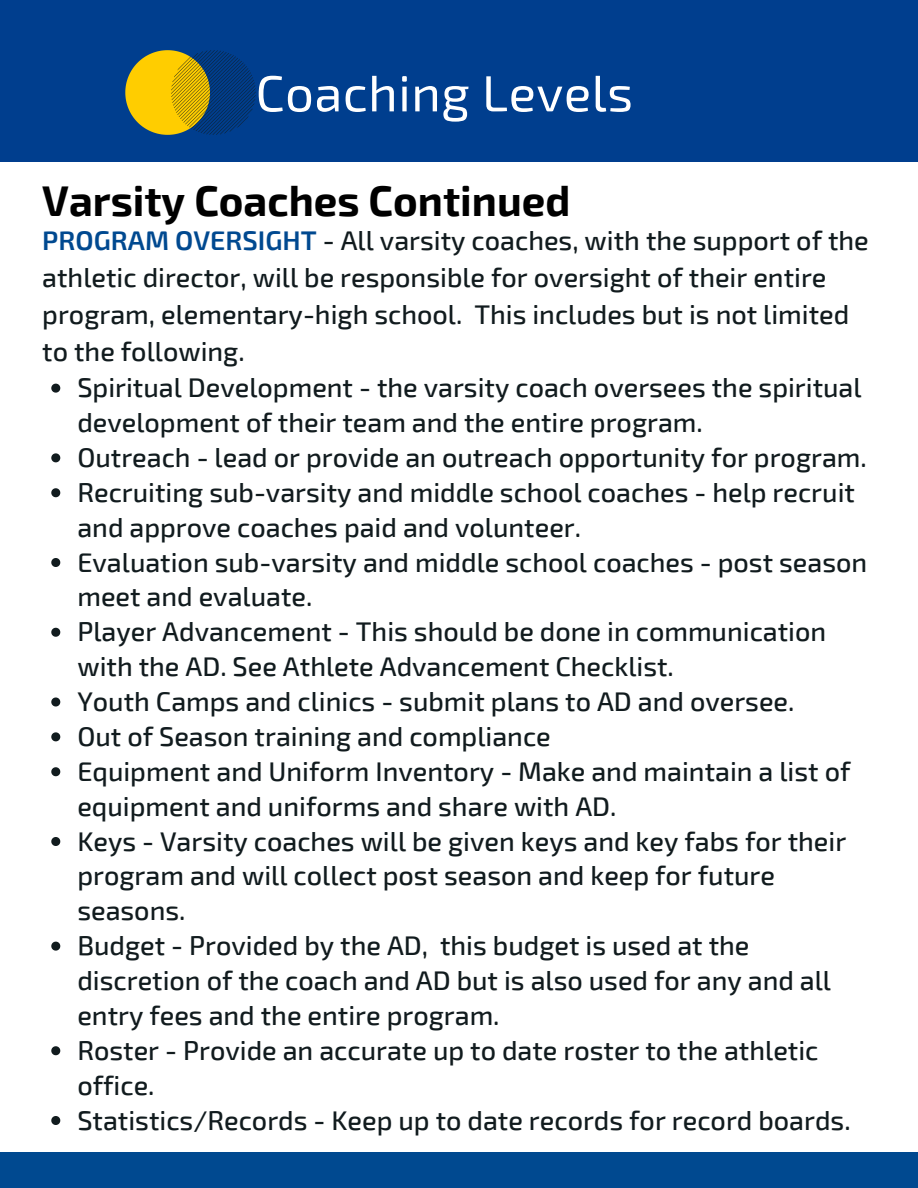
<style>
.page{position:relative;width:918px;height:1188px;background:#fff}
.page>*{position:absolute;margin:0;border:0;box-sizing:border-box;transform-origin:0 0}
.t1{font:50.85px "Exo 2";letter-spacing:.01em;color:#fff}
.t2{font:700 42px "Exo 2";color:#000}
.t3{font:500 27px/34.8px "Exo 2";color:#111b1e}
.s1{font-weight:600;color:#004990}
</style>
<div class="page">
<div style="left:0;top:1153px;width:918px;height:35px;background:#004990"></div>
<div style="left:0;top:0;width:918px;height:162px;background:#003e8e"></div>
<svg style="left:125px;top:50px;width:131px;height:85px"></svg>
<svg style="left:51px;top:384px;width:9px;height:9px"></svg>
<svg style="left:51px;top:453px;width:9px;height:9px"></svg>
<svg style="left:51px;top:488px;width:9px;height:9px"></svg>
<svg style="left:51px;top:558px;width:9px;height:9px"></svg>
<svg style="left:51px;top:628px;width:9px;height:9px"></svg>
<svg style="left:51px;top:698px;width:9px;height:9px"></svg>
<svg style="left:51px;top:732px;width:9px;height:9px"></svg>
<svg style="left:51px;top:767px;width:9px;height:9px"></svg>
<svg style="left:51px;top:837px;width:9px;height:9px"></svg>
<svg style="left:51px;top:942px;width:9px;height:9px"></svg>
<svg style="left:51px;top:1046px;width:9px;height:9px"></svg>
<svg style="left:51px;top:1116px;width:9px;height:9px"></svg>
<p class="t1" style="left:256px;top:61px;width:379px">Coaching Levels</p>
<p class="t2" style="left:42px;top:174px;width:529px">Varsity Coaches Continued</p>
<p class="t3" style="left:42px;top:220px;width:828px;line-height:37.2px"><span class="s1">PROGRAM OVERSIGHT</span> - All varsity coaches, with the support of the athletic director, will be responsible for oversight of their entire program, elementary-high school. This includes but is not limited to the following.</p>
<p class="t3" style="left:77px;top:369px;width:786px">Spiritual Development - the varsity coach oversees the spiritual development of their team and the entire program.</p>
<p class="t3" style="left:77px;top:439px;width:791px">Outreach - lead or provide an outreach opportunity for program.</p>
<p class="t3" style="left:77px;top:474px;width:779px">Recruiting sub-varsity and middle school coaches - help recruit and approve coaches paid and volunteer.</p>
<p class="t3" style="left:77px;top:543px;width:791px">Evaluation sub-varsity and middle school coaches - post season meet and evaluate.</p>
<p class="t3" style="left:77px;top:613px;width:750px">Player Advancement - This should be done in communication with the AD. See Athlete Advancement Checklist.</p>
<p class="t3" style="left:77px;top:683px;width:719px">Youth Camps and clinics - submit plans to AD and oversee.</p>
<p class="t3" style="left:77px;top:718px;width:475px">Out of Season training and compliance</p>
<p class="t3" style="left:77px;top:753px;width:775px">Equipment and Uniform Inventory - Make and maintain a list of equipment and uniforms and share with AD.</p>
<p class="t3" style="left:77px;top:822px;width:770px">Keys - Varsity coaches will be given keys and key fabs for their program and will collect post season and keep for future seasons.</p>
<p class="t3" style="left:77px;top:927px;width:755px">Budget - Provided by the AD, this budget is used at the discretion of the coach and AD but is also used for any and all entry fees and the entire program.</p>
<p class="t3" style="left:77px;top:1032px;width:743px">Roster - Provide an accurate up to date roster to the athletic office.</p>
<p class="t3" style="left:77px;top:1101px;width:775px">Statistics/Records - Keep up to date records for record boards.</p>
</div>
